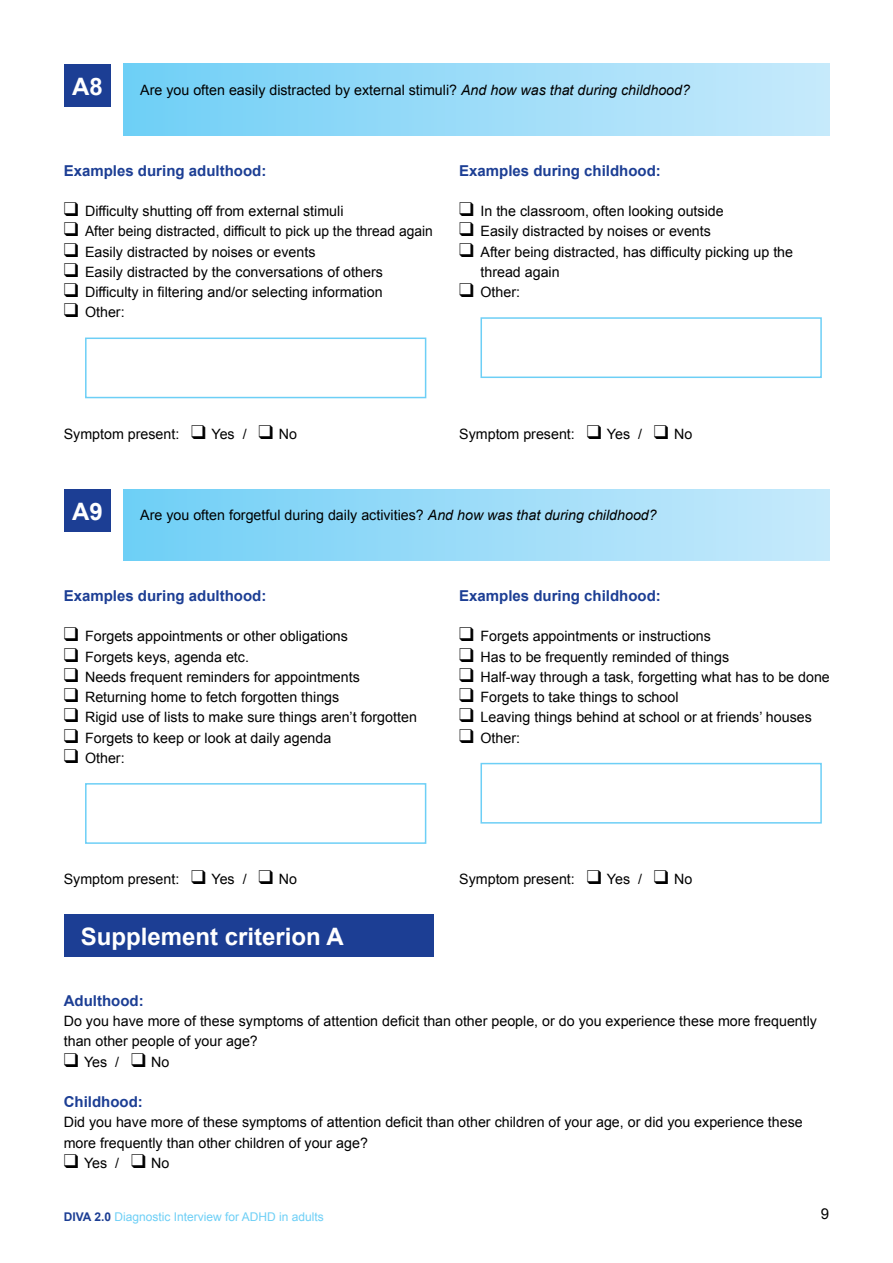
<style>
.page{position:relative;width:893px;height:1263px;background:#fff}
.page>*{position:absolute;margin:0;border:0;box-sizing:border-box;transform-origin:0 0}
.t1{font:700 24px "Arial";color:#fff}
.t2{font:700 15px "Arial";color:#1c3e94}
.t3{font:15px "Arial";color:#000}
.t4{font:14.25px/20.2px "Arial";color:#000}
.t5{font:12px "Arial";color:#6dcff6}
.s1{font-style:italic}
.s2{font-weight:700;color:#1c3e94}
</style>
<div class="page">
<div style="left:64px;top:64px;width:47px;height:42px;background:#1c3e94"></div>
<div style="left:64px;top:489px;width:47px;height:43px;background:#1c3e94"></div>
<div style="left:64px;top:914px;width:370px;height:43px;background:#1c3e94"></div>
<div style="left:123px;top:64px;width:706px;height:71px;background:linear-gradient(to right,#6fcff6,#c7eafb)"></div>
<div style="left:123px;top:489px;width:706px;height:71px;background:linear-gradient(to right,#6fcff6,#c7eafb)"></div>
<div style="left:85px;top:338px;width:341px;height:60px;background:#fff;border:2px solid #6dcff6"></div>
<div style="left:85px;top:783px;width:341px;height:61px;background:#fff;border:2px solid #6dcff6"></div>
<div style="left:480px;top:317px;width:342px;height:61px;background:#fff;border:2px solid #6dcff6"></div>
<div style="left:480px;top:763px;width:342px;height:61px;background:#fff;border:2px solid #6dcff6"></div>
<h1 class="t1" style="left:72px;top:73px;width:32px">A8</h1>
<p class="t4" style="left:140px;top:79px;width:551px">Are you often easily distracted by external stimuli? <span class="s1">And how was that during childhood?</span></p>
<p class="t2" style="left:64px;top:162px;width:204px">Examples during adulthood:</p>
<p class="t4" style="left:64px;top:201px;width:281px">❑ Difficulty shutting off from external stimuli</p>
<p class="t4" style="left:64px;top:221px;width:371px">❑ After being distracted, difficult to pick up the thread again</p>
<p class="t4" style="left:64px;top:241px;width:253px">❑ Easily distracted by noises or events</p>
<p class="t4" style="left:64px;top:262px;width:321px">❑ Easily distracted by the conversations of others</p>
<p class="t4" style="left:64px;top:282px;width:320px">❑ Difficulty in filtering and/or selecting information</p>
<p class="t4" style="left:64px;top:302px;width:62px">❑ Other:</p>
<p class="t2" style="left:459px;top:162px;width:203px">Examples during childhood:</p>
<p class="t4" style="left:459px;top:201px;width:266px">❑ In the classroom, often looking outside</p>
<p class="t4" style="left:459px;top:221px;width:253px">❑ Easily distracted by noises or events</p>
<p class="t4" style="left:480px;top:241px;width:314px;text-indent:-21px">❑ After being distracted, has difficulty picking up the thread again</p>
<p class="t4" style="left:459px;top:282px;width:62px">❑ Other:</p>
<p class="t4" style="left:64px;top:424px;width:235px">Symptom present: ❑ Yes / ❑ No</p>
<p class="t4" style="left:459px;top:424px;width:235px">Symptom present: ❑ Yes / ❑ No</p>
<h1 class="t1" style="left:72px;top:498px;width:32px">A9</h1>
<p class="t4" style="left:140px;top:505px;width:518px">Are you often forgetful during daily activities? <span class="s1">And how was that during childhood?</span></p>
<p class="t2" style="left:64px;top:587px;width:204px">Examples during adulthood:</p>
<p class="t4" style="left:64px;top:626px;width:286px">❑ Forgets appointments or other obligations</p>
<p class="t4" style="left:64px;top:646px;width:187px">❑ Forgets keys, agenda etc.</p>
<p class="t4" style="left:64px;top:667px;width:298px">❑ Needs frequent reminders for appointments</p>
<p class="t4" style="left:64px;top:687px;width:277px">❑ Returning home to fetch forgotten things</p>
<p class="t4" style="left:64px;top:707px;width:355px">❑ Rigid use of lists to make sure things aren’t forgotten</p>
<p class="t4" style="left:64px;top:727px;width:269px">❑ Forgets to keep or look at daily agenda</p>
<p class="t4" style="left:64px;top:748px;width:62px">❑ Other:</p>
<p class="t4" style="left:64px;top:869px;width:235px">Symptom present: ❑ Yes / ❑ No</p>
<h1 class="t1" style="left:81px;top:923px;width:265px">Supplement criterion A</h1>
<p class="t2" style="left:459px;top:587px;width:203px">Examples during childhood:</p>
<p class="t4" style="left:459px;top:626px;width:253px">❑ Forgets appointments or instructions</p>
<p class="t4" style="left:459px;top:646px;width:271px">❑ Has to be frequently reminded of things</p>
<p class="t4" style="left:459px;top:667px;width:372px">❑ Half-way through a task, forgetting what has to be done</p>
<p class="t4" style="left:459px;top:687px;width:221px">❑ Forgets to take things to school</p>
<p class="t4" style="left:459px;top:707px;width:354px">❑ Leaving things behind at school or at friends’ houses</p>
<p class="t4" style="left:459px;top:727px;width:62px">❑ Other:</p>
<p class="t4" style="left:459px;top:869px;width:235px">Symptom present: ❑ Yes / ❑ No</p>
<p class="t2" style="left:64px;top:992px;width:81px">Adulthood:</p>
<p class="t4" style="left:64px;top:1011px;width:755px">Do you have more of these symptoms of attention deficit than other people, or do you experience these more frequently than other people of your age?</p>
<p class="t4" style="left:64px;top:1051px;width:107px">❑ Yes / ❑ No</p>
<p class="t2" style="left:64px;top:1093px;width:81px">Childhood:</p>
<p class="t4" style="left:64px;top:1112px;width:740px">Did you have more of these symptoms of attention deficit than other children of your age, or did you experience these more frequently than other children of your age?</p>
<p class="t4" style="left:64px;top:1153px;width:107px">❑ Yes / ❑ No</p>
<p class="t5" style="left:64px;top:1210px;width:262px"><span class="s2">DIVA 2.0</span> Diagnostic Interview for ADHD in adults</p>
<p class="t3" style="left:821px;top:1205px;width:10px">9</p>
</div>
